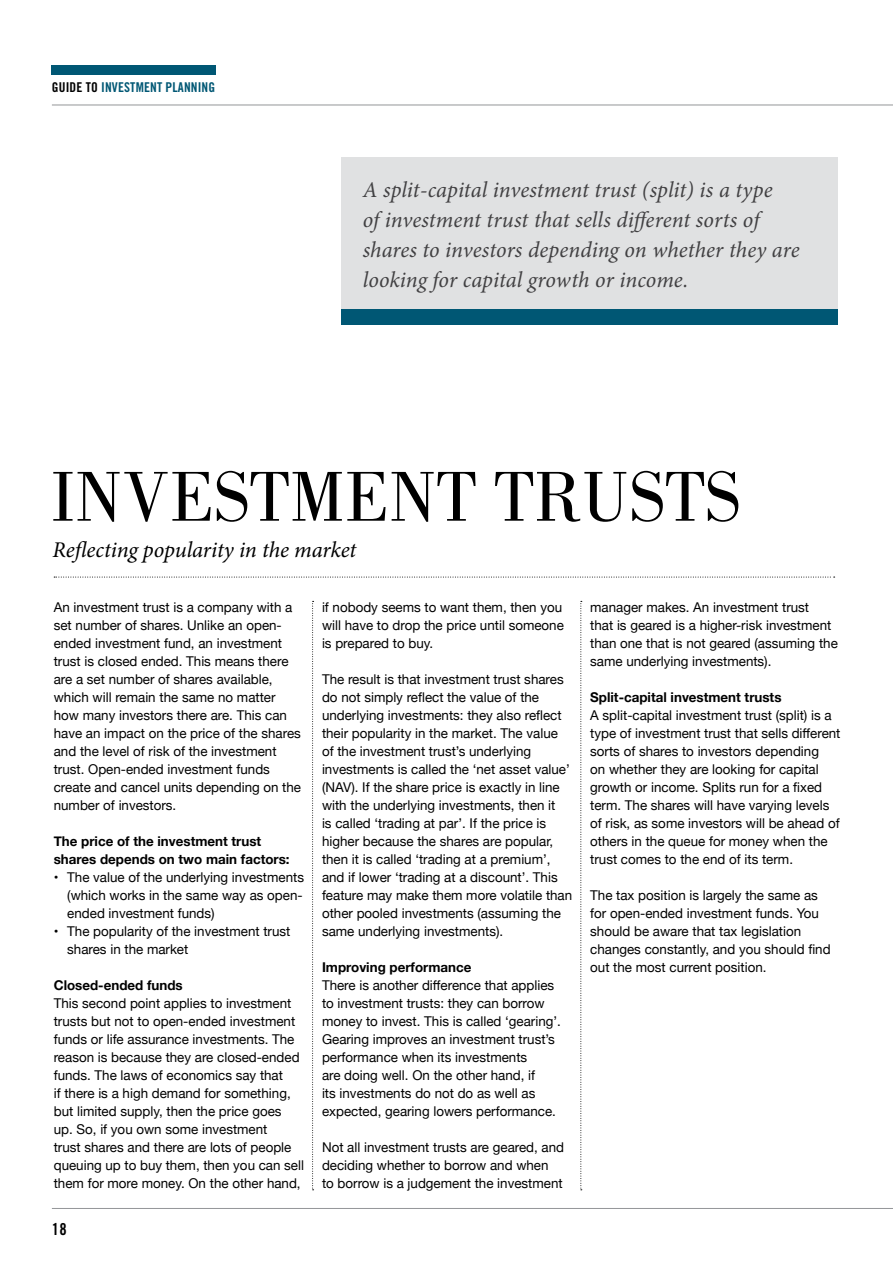
<style>
.page{position:relative;width:893px;height:1263px;background:#fff}
.page>*{position:absolute;margin:0;border:0;box-sizing:border-box;transform-origin:0 0}
.t1{font:73.05px "Bodoni";color:#000}
.t2{font:italic 22.5px/30px "Minion Pro";color:#414042}
.t3{font:italic 22.5px "Minion Pro";letter-spacing:-.005em;color:#000}
.t4{font:16.5px "Trade Gothic Bold Cond Twenty";color:#000}
.t5{font:13.5px/18px "Helvetica Neue";color:#000}
.t6{font:700 13.5px/18px "Helvetica Neue";color:#000}
.t7{font:13.5px "Trade Gothic Bold Cond Twenty";letter-spacing:.01em;color:#005774}
.s1{color:#000}
</style>
<div class="page">
<hr style="left:52px;top:1208px;width:841px;height:1px;background:#939598">
<hr style="left:52px;top:105px;width:841px;height:1px;background:#939598">
<div style="left:51px;top:66px;width:164px;height:9px;background:#005774"></div>
<svg style="left:54px;top:577px;width:781px;height:1px"></svg>
<svg style="left:312px;top:601px;width:2px;height:589px"></svg>
<svg style="left:580px;top:601px;width:2px;height:589px"></svg>
<div style="left:341px;top:157px;width:497px;height:163px;background:#e0e1e2"></div>
<div style="left:341px;top:310px;width:496px;height:15px;background:#005774"></div>
<p class="t7" style="left:52px;top:79px;width:165px"><span class="s1">GUIDE TO</span> INVESTMENT PLANNING</p>
<h2 class="t2" style="left:363px;top:174px;width:438px">A split-capital investment trust (split) is a type<br>of investment trust that sells different sorts of shares to investors depending on whether they are looking for capital growth or income.</h2>
<h1 class="t1" style="left:51px;top:456px;width:691px">INVESTMENT TRUSTS</h1>
<h2 class="t3" style="left:53px;top:535px;width:305px">Reflecting popularity in the market</h2>
<p class="t5" style="left:54px;top:598px;width:249px">An investment trust is a company with a set number of shares. Unlike an open&shy;ended investment fund, an investment trust is closed ended. This means there are a set number of shares available, which will remain the same no matter how many investors there are. This can have an impact on the price of the shares and the level of risk of the investment trust. Open-ended investment funds create and cancel units depending on the number of investors.</p>
<p class="t6" style="left:54px;top:832px;width:237px">The price of the investment trust shares depends on two main factors:</p>
<p class="t5" style="left:67px;top:868px;width:238px;text-align:justify;text-indent:-13px">• The value of the underlying investments (which works in the same way as open&shy;ended investment funds)</p>
<p class="t5" style="left:67px;top:922px;width:225px;text-indent:-13px">• The popularity of the investment trust shares in the market</p>
<p class="t6" style="left:54px;top:976px;width:130px">Closed-ended funds</p>
<p class="t5" style="left:54px;top:994px;width:252px">This second point applies to investment trusts but not to open-ended investment funds or life assurance investments. The reason is because they are closed-ended funds. The laws of economics say that<br>if there is a high demand for something, but limited supply, then the price goes up. So, if you own some investment<br>trust shares and there are lots of people queuing up to buy them, then you can sell them for more money. On the other hand,</p>
<p class="t4" style="left:52px;top:1219px;width:16px">18</p>
<p class="t5" style="left:322px;top:598px;width:243px">if nobody seems to want them, then you will have to drop the price until someone is prepared to buy.</p>
<p class="t5" style="left:322px;top:670px;width:252px">The result is that investment trust shares do not simply reflect the value of the underlying investments: they also reflect their popularity in the market. The value of the investment trust’s underlying investments is called the ‘net asset value’ (NAV). If the share price is exactly in line with the underlying investments, then it<br>is called ‘trading at par’. If the price is higher because the shares are popular, then it is called ‘trading at a premium’, and if lower ‘trading at a discount’. This feature may make them more volatile than other pooled investments (assuming the same underlying investments).</p>
<p class="t6" style="left:322px;top:958px;width:151px">Improving performance</p>
<p class="t5" style="left:322px;top:976px;width:240px">There is another difference that applies to investment trusts: they can borrow money to invest. This is called ‘gearing’.<br>Gearing improves an investment trust’s performance when its investments<br>are doing well. On the other hand, if<br>its investments do not do as well as expected, gearing lowers performance.</p>
<p class="t5" style="left:322px;top:1138px;width:244px">Not all investment trusts are geared, and deciding whether to borrow and when<br>to borrow is a judgement the investment</p>
<p class="t5" style="left:590px;top:598px;width:249px">manager makes. An investment trust<br>that is geared is a higher-risk investment than one that is not geared (assuming the same underlying investments).</p>
<p class="t6" style="left:590px;top:688px;width:193px">Split-capital investment trusts</p>
<p class="t5" style="left:590px;top:706px;width:252px">A split-capital investment trust (split) is a type of investment trust that sells different sorts of shares to investors depending<br>on whether they are looking for capital growth or income. Splits run for a fixed term. The shares will have varying levels of risk, as some investors will be ahead of others in the queue for money when the trust comes to the end of its term.</p>
<p class="t5" style="left:590px;top:886px;width:242px">The tax position is largely the same as for open-ended investment funds. You should be aware that tax legislation changes constantly, and you should find out the most current position.</p>
</div>
